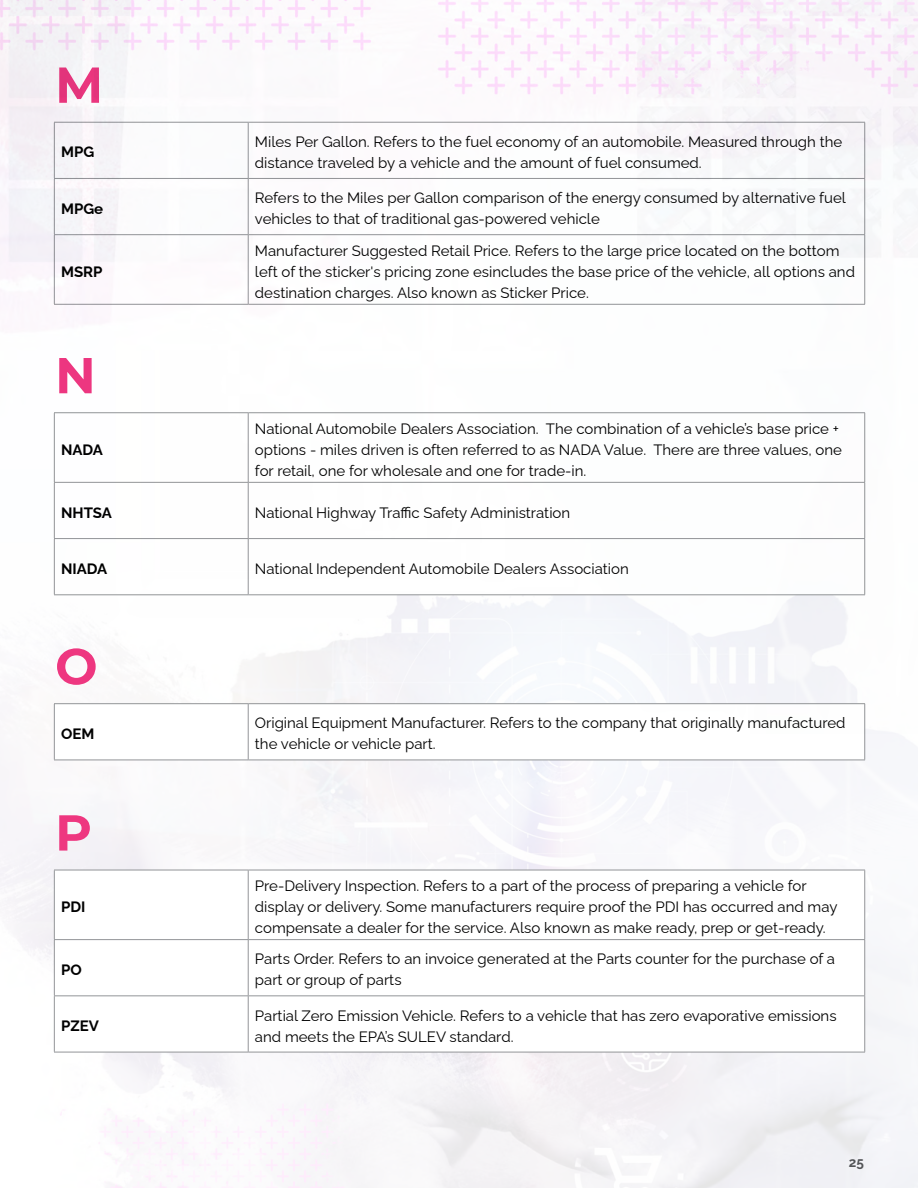
<style>
.page{position:relative;width:918px;height:1188px;background:#fff}
.page>*{position:absolute;margin:0;border:0;box-sizing:border-box;transform-origin:0 0}
.t1{font:700 50.4px "Montserrat";color:#ee3780}
.t2{font:15px/21px "Raleway";color:#000}
.t3{font:700 15px "Raleway";color:#000}
.t4{font:700 13.5px "Raleway";color:#58595b}
</style>
<div class="page">
<svg style="left:55px;top:733px;width:809px;height:27px"></svg>
<hr style="left:54px;top:704px;width:1px;height:56px;background:#939598">
<hr style="left:248px;top:704px;width:1px;height:56px;background:#939598">
<hr style="left:864px;top:704px;width:1px;height:56px;background:#939598">
<hr style="left:54px;top:760px;width:194px;height:1px;background:#939598">
<hr style="left:248px;top:760px;width:617px;height:1px;background:#939598">
<svg style="left:55px;top:871px;width:809px;height:181px"></svg>
<hr style="left:54px;top:870px;width:194px;height:1px;background:#939598">
<hr style="left:54px;top:870px;width:1px;height:69px;background:#939598">
<hr style="left:248px;top:870px;width:617px;height:1px;background:#939598">
<hr style="left:248px;top:870px;width:1px;height:69px;background:#939598">
<hr style="left:864px;top:870px;width:1px;height:69px;background:#939598">
<hr style="left:54px;top:939px;width:194px;height:1px;background:#939598">
<hr style="left:54px;top:940px;width:1px;height:56px;background:#939598">
<hr style="left:248px;top:939px;width:617px;height:1px;background:#939598">
<hr style="left:248px;top:940px;width:1px;height:56px;background:#939598">
<hr style="left:864px;top:940px;width:1px;height:56px;background:#939598">
<hr style="left:54px;top:996px;width:194px;height:1px;background:#939598">
<hr style="left:54px;top:996px;width:1px;height:56px;background:#939598">
<hr style="left:248px;top:996px;width:617px;height:1px;background:#939598">
<hr style="left:248px;top:996px;width:1px;height:56px;background:#939598">
<hr style="left:864px;top:996px;width:1px;height:56px;background:#939598">
<hr style="left:54px;top:1052px;width:194px;height:1px;background:#939598">
<hr style="left:248px;top:1052px;width:617px;height:1px;background:#939598">
<img style="left:0;top:0;width:918px;height:733px">
<h1 class="t1" style="left:55px;top:49px;width:50px">M</h1>
<p class="t3" style="left:61px;top:140px;width:35px">MPG</p>
<p class="t2" style="left:255px;top:129px;width:589px">Miles Per Gallon. Refers to the fuel economy of an automobile. Measured through the distance traveled by a vehicle and the amount of fuel consumed.</p>
<p class="t3" style="left:61px;top:196px;width:44px">MPGe</p>
<p class="t2" style="left:255px;top:186px;width:593px">Refers to the Miles per Gallon comparison of the energy consumed by alternative fuel vehicles to that of traditional gas-powered vehicle</p>
<p class="t3" style="left:61px;top:259px;width:43px">MSRP</p>
<p class="t2" style="left:255px;top:238px;width:602px">Manufacturer Suggested Retail Price. Refers to the large price located on the bottom left of the sticker's pricing zone esincludes the base price of the vehicle, all options and destination charges. Also known as Sticker Price.</p>
<h1 class="t1" style="left:55px;top:339px;width:42px">N</h1>
<p class="t3" style="left:61px;top:437px;width:43px">NADA</p>
<p class="t2" style="left:255px;top:416px;width:589px">National Automobile Dealers Association. The combination of a vehicle’s base price + options - miles driven is often referred to as NADA Value. There are three values, one for retail, one for wholesale and one for trade-in.</p>
<p class="t3" style="left:61px;top:500px;width:52px">NHTSA</p>
<p class="t2" style="left:255px;top:500px;width:317px">National Highway Traffic Safety Administration</p>
<p class="t3" style="left:61px;top:556px;width:48px">NIADA</p>
<p class="t2" style="left:255px;top:556px;width:375px">National Independent Automobile Dealers Association</p>
<h1 class="t1" style="left:55px;top:630px;width:44px">O</h1>
<p class="t3" style="left:61px;top:722px;width:35px">OEM</p>
<p class="t2" style="left:255px;top:711px;width:592px">Original Equipment Manufacturer. Refers to the company that originally manufactured the vehicle or vehicle part.</p>
<h1 class="t1" style="left:55px;top:796px;width:38px">P</h1>
<p class="t3" style="left:61px;top:895px;width:26px">PDI</p>
<p class="t2" style="left:255px;top:873px;width:584px">Pre-Delivery Inspection. Refers to a part of the process of preparing a vehicle for display or delivery. Some manufacturers require proof the PDI has occurred and may compensate a dealer for the service. Also known as make ready, prep or get-ready.</p>
<p class="t3" style="left:61px;top:958px;width:22px">PO</p>
<p class="t2" style="left:255px;top:947px;width:582px">Parts Order. Refers to an invoice generated at the Parts counter for the purchase of a part or group of parts</p>
<p class="t3" style="left:61px;top:1014px;width:39px">PZEV</p>
<p class="t2" style="left:255px;top:1003px;width:583px">Partial Zero Emission Vehicle. Refers to a vehicle that has zero evaporative emissions and meets the EPA’s SULEV standard.</p>
<p class="t4" style="left:849px;top:1152px;width:17px">25</p>
</div>
